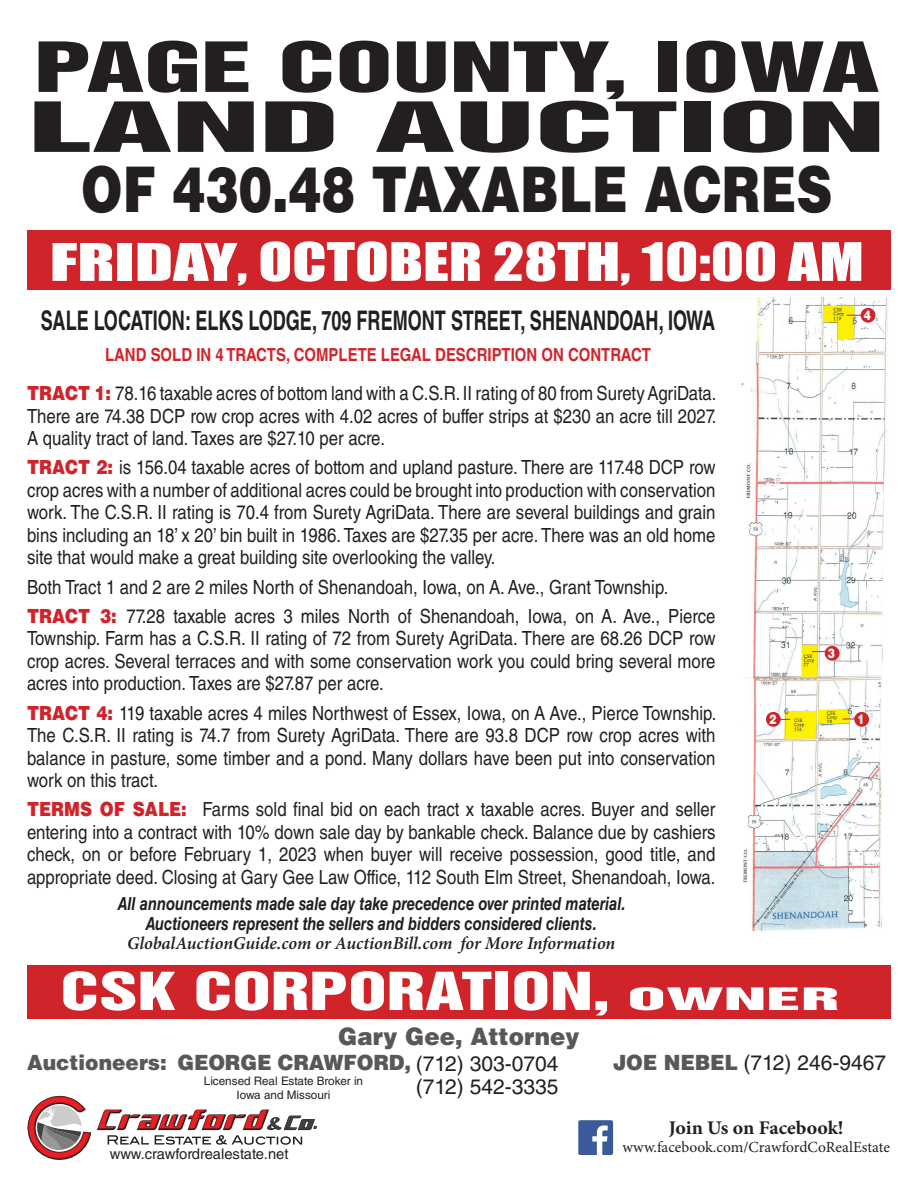
<style>
.page{position:relative;width:918px;height:1188px;background:#fff}
.page>*{position:absolute;margin:0;border:0;box-sizing:border-box;transform-origin:0 0}
.t1{font:63.15px/60px "Helvetica Inserat";color:#231f20;scale:1.63 1}
.t2{font:900 63px "Helvetica LT Std";color:#231f20;scale:.79 1}
.t3{font:49.05px "Impact";color:#fff;scale:1.26 1}
.t4{font:48px "Helvetica Inserat";color:#fff;scale:1.45 1}
.t5{font:700 27px "Helvetica LT Std";color:#231f20;scale:.67 1}
.t6{font:900 24px "Helvetica LT Std";color:#57585a;scale:.96 1}
.t7{font:900 21px/23.2px "Helvetica LT Std";letter-spacing:-.01em;color:#57585a;text-align:right;scale:.96 1}
.t8{font:21px "Helvetica LT Std";color:#231f20}
.t9{font:19.5px/22.5px "Helvetica LT Std";color:#231f20;text-align:justify;scale:.86 1}
.t10{font:700 19.35px "Minion Pro";letter-spacing:-.005em;color:#231f20}
.t11{font:italic 700 18px/19.5px "Helvetica LT Std";color:#231f20;text-align:center;scale:.82 1}
.t12{font:italic 600 18px "Minion Pro";letter-spacing:-.005em;color:#231f20}
.t13{font:700 18px "Helvetica LT Std";color:#d1232a;scale:.83 1}
.t14{font:15.45px "Minion Pro";color:#231f20}
.t15{font:14.7px "Helvetica LT Std";color:#231f20}
.t16{font:900 13.35px "Helvetica LT Std";color:#fff;scale:.8 1}
.t17{font:11.7px/14.1px "Helvetica LT Std";color:#231f20;text-align:center}
.s1{font-size:48px}
.s2{font-weight:900;color:#d1232a}
.s3{font-size:28.35px}
.s4{font-weight:400;color:#231f20}
.s5{font-weight:900;color:#57585a}
</style>
<div class="page">
<img style="left:741px;top:297px;width:147px;height:635px">
<img style="left:823px;top:306px;width:31px;height:34px">
<img style="left:802px;top:645px;width:16px;height:32px">
<img style="left:784px;top:711px;width:33px;height:28px">
<img style="left:818px;top:710px;width:32px;height:13px">
<div style="left:854px;top:712px;width:15px;height:15px;background:#d1232a;border-radius:50%"></div>
<div style="left:766px;top:712px;width:15px;height:15px;background:#d1232a;border-radius:50%"></div>
<div style="left:825px;top:646px;width:15px;height:15px;background:#d1232a;border-radius:50%"></div>
<div style="left:861px;top:308px;width:14px;height:15px;background:#d1232a;border-radius:50%"></div>
<svg style="left:847px;top:315px;width:14px;height:1px"></svg>
<svg style="left:812px;top:651px;width:13px;height:1px"></svg>
<svg style="left:843px;top:719px;width:12px;height:1px"></svg>
<div style="left:27px;top:965px;width:864px;height:54px;background:#d1232a"></div>
<svg style="left:27px;top:1096px;width:64px;height:64px"></svg>
<svg style="left:97px;top:1110px;width:220px;height:35px"></svg>
<div style="left:578px;top:1120px;width:35px;height:35px;background:#3b5a9a;border-radius:2px"></div>
<svg style="left:592px;top:1125px;width:16px;height:30px"></svg>
<div style="left:27px;top:231px;width:864px;height:59px;background:#d1232a"></div>
<h1 class="t1" style="left:29px;top:37px;width:527px">PAGE COUNTY, IOWA<br>LAND AUCTION</h1>
<h2 class="t2" style="left:81px;top:148px;width:952px">OF 430.48 TAXABLE ACRES</h2>
<h3 class="t3" style="left:50px;top:224px;width:648px"><span class="s1">FRIDAY</span>, OCTOBER 28TH, 10:00 AM</h3>
<h3 class="t5" style="left:41px;top:304px;width:1008px">SALE LOCATION: ELKS LODGE, 709 FREMONT STREET, SHENANDOAH, IOWA</h3>
<p class="t13" style="left:105px;top:344px;width:659px">LAND SOLD IN 4 TRACTS, COMPLETE LEGAL DESCRIPTION ON CONTRACT</p>
<p class="t9" style="left:27px;top:382px;width:803px"><span class="s2">TRACT 1:</span> 78.16 taxable acres of bottom land with a C.S.R. II rating of 80 from Surety AgriData.<br>There are 74.38 DCP row crop acres with 4.02 acres of buffer strips at $230 an acre till 2027.<br>A quality tract of land. Taxes are $27.10 per acre.</p>
<p class="t9" style="left:27px;top:456px;width:802px"><span class="s2">TRACT 2:</span> is 156.04 taxable acres of bottom and upland pasture. There are 117.48 DCP row crop acres with a number of additional acres could be brought into production with conservation work. The C.S.R. II rating is 70.4 from Surety AgriData. There are several buildings and grain bins including an 18’ x 20’ bin built in 1986. Taxes are $27.35 per acre. There was an old home site that would make a great building site overlooking the valley.</p>
<p class="t9" style="left:27px;top:572px;width:802px;line-height:29.2px">Both Tract 1 and 2 are 2 miles North of Shenandoah, Iowa, on A. Ave., Grant Township.<br><span class="s2">TRACT 3:</span> 77.28 taxable acres 3 miles North of Shenandoah, Iowa, on A. Ave., Pierce</p>
<p class="t9" style="left:27px;top:627px;width:802px">Township. Farm has a C.S.R. II rating of 72 from Surety AgriData. There are 68.26 DCP row crop acres. Several terraces and with some conservation work you could bring several more acres into production. Taxes are $27.87 per acre.</p>
<p class="t9" style="left:27px;top:701px;width:803px"><span class="s2">TRACT 4:</span> 119 taxable acres 4 miles Northwest of Essex, Iowa, on A Ave., Pierce Township.<br>The C.S.R. II rating is 74.7 from Surety AgriData. There are 93.8 DCP row crop acres with balance in pasture, some timber and a pond. Many dollars have been put into conservation work on this tract.</p>
<p class="t9" style="left:27px;top:798px;width:802px"><span class="s2">TERMS OF SALE:</span> Farms sold nal bid on each tract x taxable acres. Buyer and seller entering into a contract with 10% down sale day by bankable check. Balance due by cashiers check, on or before February 1, 2023 when buyer will receive possession, good title, and appropriate deed. Closing at Gary Gee Law Office, 112 South Elm Street, Shenandoah, Iowa.</p>
<p class="t11" style="left:118px;top:894px;width:621px">All announcements made sale day take precedence over printed material.<br>Auctioneers represent the sellers and bidders considered clients.</p>
<p class="t12" style="left:127px;top:931px;width:490px">GlobalAuctionGuide.com or AuctionBill.com for More Information</p>
<p class="t16" style="left:864px;top:307px;width:10px">4</p>
<p class="t16" style="left:828px;top:645px;width:10px">3</p>
<p class="t16" style="left:769px;top:711px;width:10px">2</p>
<p class="t16" style="left:857px;top:711px;width:10px">1</p>
<h3 class="t4" style="left:60px;top:963px;width:539px">CSK CORPORATION, <span class="s3">OWNER</span></h3>
<p class="t6" style="left:338px;top:1021px;width:253px">Gary Gee, Attorney</p>
<p class="t7" style="left:27px;top:1051px;width:555px">Auctioneers: GEORGE CRAWFORD, <span class="s4">(712) 303-0704 (712) 542-3335</span></p>
<p class="t8" style="left:613px;top:1051px;width:275px"><span class="s5">JOE NEBEL</span> (712) 246-9467</p>
<p class="t17" style="left:204px;top:1074px;width:161px">Licensed Real Estate Broker in<br>Iowa and Missouri</p>
<p class="t15" style="left:110px;top:1145px;width:180px">www.crawfordrealestate.net</p>
<p class="t10" style="left:669px;top:1114px;width:176px">Join Us on Facebook!</p>
<p class="t14" style="left:622px;top:1137px;width:269px">www.facebook.com/CrawfordCoRealEstate</p>
</div>
